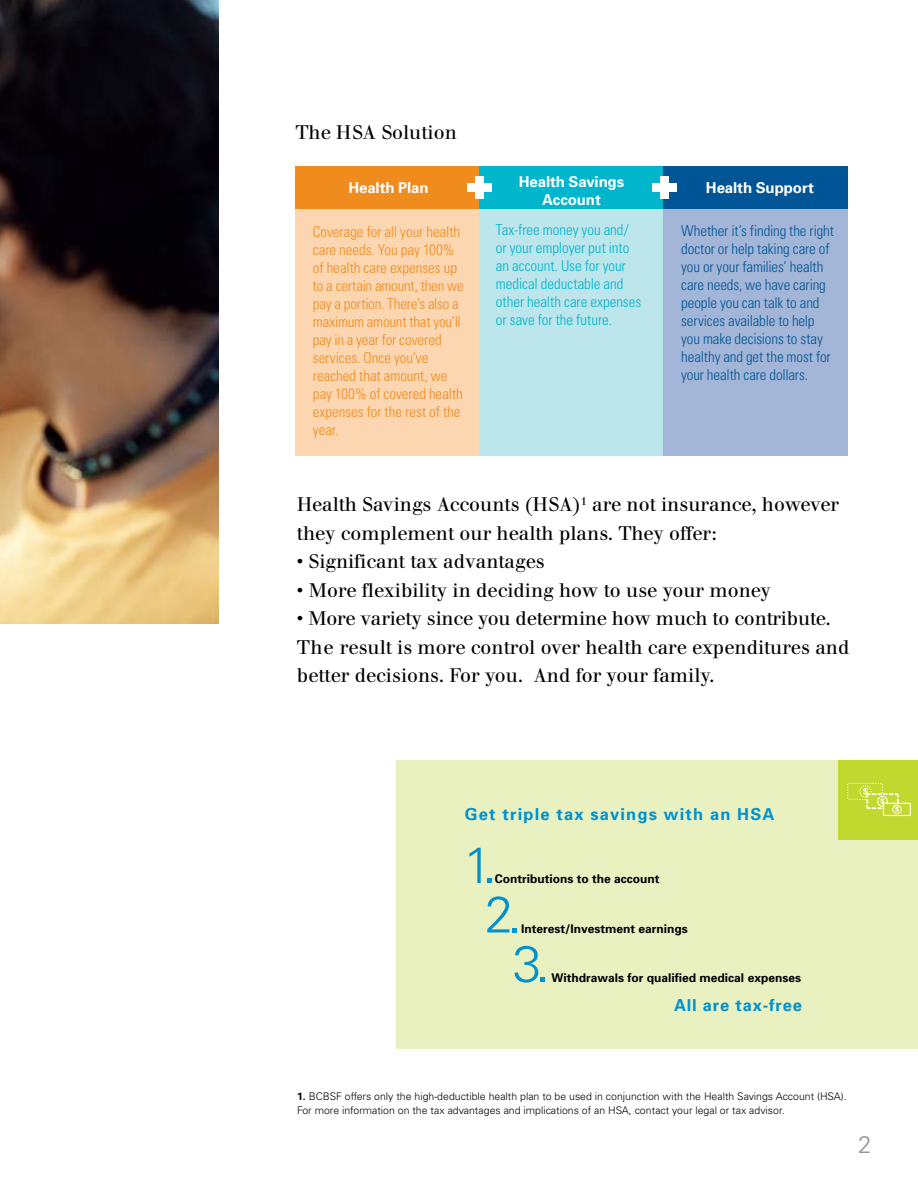
<style>
.page{position:relative;width:918px;height:1188px;background:#fff}
.page>*{position:absolute;margin:0;border:0;box-sizing:border-box;transform-origin:0 0}
.t1{font:300 51px "Univers";color:#0091cf}
.t2{font:300 24px "Univers";color:#939598}
.t3{font:19.5px/28.5px "Walbaum";color:#000}
.t4{font:700 16.5px "Univers";letter-spacing:.07em;color:#0091cf}
.t5{font:700 16.5px "Univers";letter-spacing:.05em;color:#0091cf}
.t6{font:300 condensed 15px/18px "Univers";letter-spacing:-.005em;color:#f08b1d}
.t7{font:300 condensed 15px/18px "Univers";letter-spacing:-.005em;color:#005596}
.t8{font:300 condensed 15px/18px "Univers";letter-spacing:-.005em;color:#00b5cc}
.t9{font:700 15px/18px "Univers";letter-spacing:-.005em;color:#fff;text-align:center}
.t10{font:700 12px "Univers";color:#000}
.t11{font:300 10.5px/13.5px "Univers";color:#000}
.s1{font-weight:700}
</style>
<div class="page">
<img style="left:0;top:0;width:219px;height:624px">
<div style="left:396px;top:761px;width:522px;height:288px;background:#eaf1c1"></div>
<div style="left:838px;top:760px;width:80px;height:80px;background:#c1d82f"></div>
<div style="left:883px;top:803px;width:28px;height:13px;border:1px solid #fff"></div>
<div style="left:892px;top:805px;width:10px;height:9px;border:1px solid #fff;border-radius:50%"></div>
<svg style="left:847px;top:783px;width:52px;height:29px"></svg>
<div style="left:295px;top:166px;width:185px;height:45px;background:#f08b1d"></div>
<div style="left:479px;top:166px;width:185px;height:45px;background:#00b5cc"></div>
<div style="left:663px;top:166px;width:185px;height:45px;background:#005596"></div>
<div style="left:295px;top:209px;width:185px;height:247px;background:#fbd6b1"></div>
<div style="left:479px;top:209px;width:185px;height:247px;background:#bce5ec"></div>
<div style="left:664px;top:209px;width:184px;height:247px;background:#a4b6d7"></div>
<div style="left:467px;top:183px;width:24px;height:9px;background:#fff"></div>
<div style="left:475px;top:176px;width:8px;height:23px;background:#fff"></div>
<div style="left:652px;top:183px;width:24px;height:9px;background:#fff"></div>
<div style="left:660px;top:176px;width:8px;height:23px;background:#fff"></div>
<p class="t3" style="left:296px;top:119px;width:163px">The HSA Solution</p>
<p class="t9" style="left:348px;top:179px;width:82px">Health Plan</p>
<p class="t6" style="left:313px;top:223px;width:152px">Coverage for all your health care needs. You pay 100% of health care expenses up to a certain amount, then we pay a portion. There’s also a maximum amount that you’ll pay in a year for covered services. Once you’ve reached that amount, we pay 100% of covered health expenses for the rest of the year.</p>
<p class="t9" style="left:519px;top:173px;width:107px">Health Savings<br>Account</p>
<p class="t8" style="left:496px;top:221px;width:147px">Tax-free money you and/ or your employer put into an account. Use for your medical deductable and other health care expenses or save for the future.</p>
<p class="t9" style="left:706px;top:179px;width:109px">Health Support</p>
<p class="t7" style="left:681px;top:221px;width:154px">Whether it’s finding the right doctor or help taking care of you or your families’ health care needs, we have caring people you can talk to and services available to help you make decisions to stay healthy and get the most for your health care dollars.</p>
<p class="t3" style="left:297px;top:491px;width:544px">Health Savings Accounts (HSA)<sup>1</sup> are not insurance, however they complement our health plans. They offer:</p>
<p class="t3" style="left:297px;top:548px;width:249px">• Significant tax advantages</p>
<p class="t3" style="left:297px;top:576px;width:476px">• More flexibility in deciding how to use your money</p>
<p class="t3" style="left:297px;top:605px;width:554px">• More variety since you determine how much to contribute.<br>The result is more control over health care expenditures and better decisions. For you. And for your family.</p>
<p class="t4" style="left:465px;top:804px;width:311px">Get triple tax savings with an HSA</p>
<h1 class="t1" style="left:464px;top:834px;width:34px">1.</h1>
<h1 class="t1" style="left:485px;top:884px;width:38px">2.</h1>
<h1 class="t1" style="left:513px;top:933px;width:38px">3.</h1>
<p class="t10" style="left:495px;top:872px;width:166px">Contributions to the account</p>
<p class="t10" style="left:521px;top:921px;width:168px">Interest/Investment earnings</p>
<p class="t10" style="left:552px;top:971px;width:251px">Withdrawals for qualified medical expenses</p>
<p class="t5" style="left:674px;top:996px;width:129px">All are tax-free</p>
<p class="t11" style="left:297px;top:1090px;width:551px"><span class="s1">1.</span> BCBSF offers only the high-deductible health plan to be used in conjunction with the Health Savings Account (HSA).<br>For more information on the tax advantages and implications of an HSA, contact your legal or tax advisor.</p>
<p class="t2" style="left:858px;top:1130px;width:15px">2</p>
</div>
